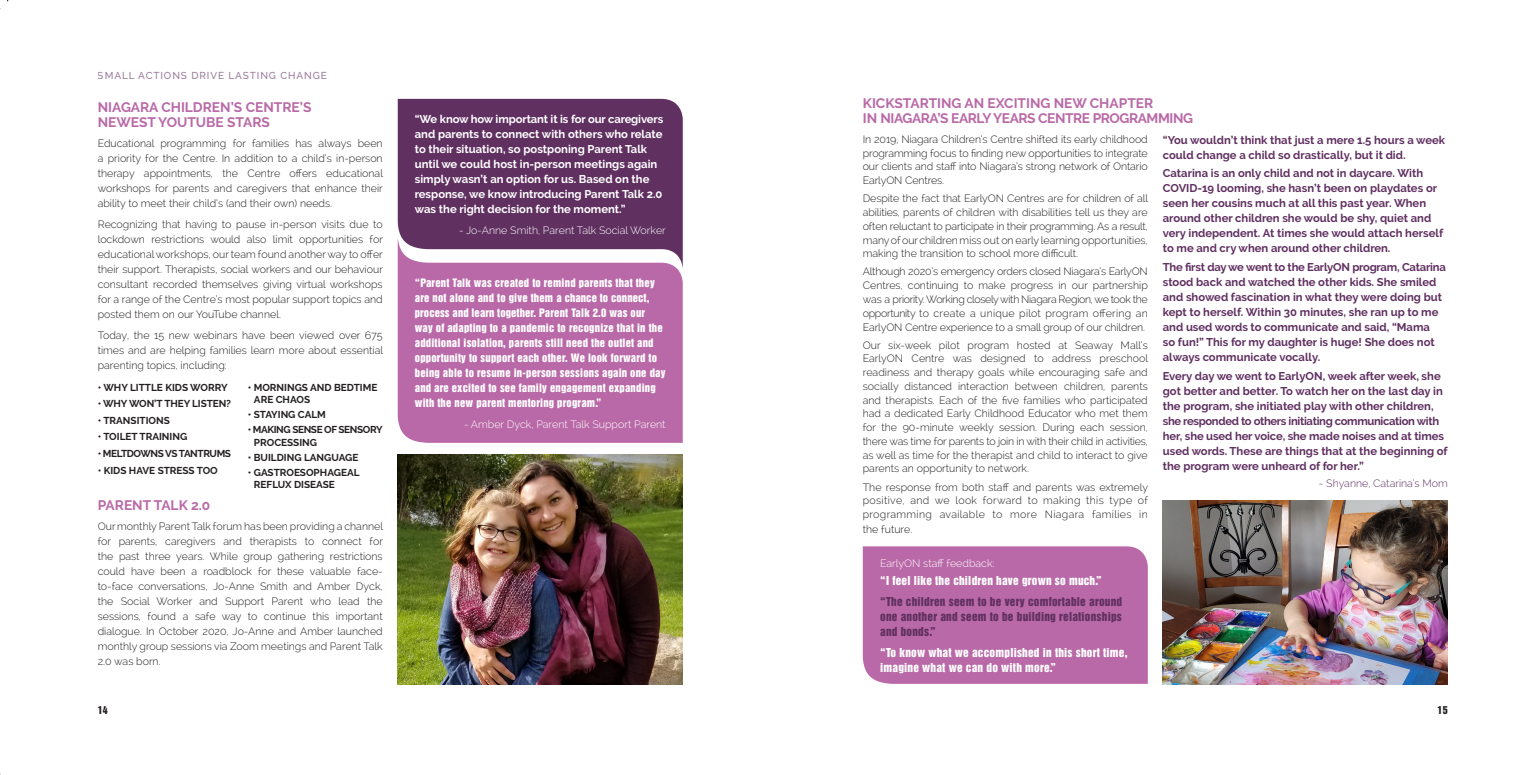
<style>
.page{position:relative;width:1534px;height:775px;background:#fff}
.page>*{position:absolute;margin:0;border:0;box-sizing:border-box;transform-origin:0 0}
.SubHeading{font:700 13.75px/15px "Raleway";letter-spacing:-.03em;color:#b969a7}
.SubHeading-2{font:700 13.75px/15px "Raleway";color:#b969a7}
.SubHeading-3{font:700 11.25px/15px "Raleway";color:#603061}
.SubHeading-4{font:700 11.25px/15px "Raleway";color:#fff}
.t1{font:11.25px/20.6px "Helvetica Inserat LT Std";letter-spacing:.02em;color:#603061}
.t2{font:11.25px/15px "Helvetica Inserat LT Std";letter-spacing:.02em;color:#fff}
.t3{font:300 10.62px/13.8px "Raleway";color:#231f20;text-align:justify}
.t4{font:10.62px/15px "Helvetica Inserat LT Std";letter-spacing:.02em;color:#fff}
.t5{font:300 10.62px "Raleway";color:#fff}
.t6{font:300 10.62px "Raleway";color:#603061}
.SubHeading-5{font:700 10px/12.5px "Raleway";color:#231f20}
.SubHeading-6{font:700 10px/12.5px "Raleway";letter-spacing:-.04em;color:#231f20}
.t7{font:500 10px "Raleway";letter-spacing:.09em;color:#603061}
.t8{font:10px "Helvetica Inserat LT Std";color:#231f20}
.s1{color:#fff}
</style>
<div class="page">
<div style="left:398px;top:99px;width:285px;height:138px;background:#603061"></div>
<svg style="left:398px;top:237px;width:285px;height:206px;background:#b870a8"></svg>
<img style="left:398px;top:455px;width:285px;height:229px">
<img style="left:1163px;top:500px;width:285px;height:184px">
<div style="left:863px;top:546px;width:285px;height:137px;background:#b969a7"></div>
<p class="t7" style="left:98px;top:69px;width:231px">SMALL ACTIONS DRIVE LASTING CHANGE</p>
<p class="SubHeading-2" style="left:98px;top:99px;width:215px">NIAGARA CHILDREN’S CENTRE’S<br>NEWEST YOUTUBE STARS</p>
<p class="t3" style="left:98px;top:136px;width:287px;line-height:15px">Educational programming for families has always been a priority for the Centre. In addition to a child’s in-person therapy appointments, the Centre offers educational workshops for parents and caregivers that enhance their ability to meet their child’s (and their own) needs.</p>
<p class="t3" style="left:98px;top:217px;width:287px;line-height:15px">Recognizing that having to pause in-person visits due to lockdown restrictions would also limit opportunities for educational workshops, our team found another way to offer their support. Therapists, social workers and our behaviour consultant recorded themselves giving virtual workshops for a range of the Centre’s most popular support topics and posted them on our YouTube channel.</p>
<p class="t3" style="left:98px;top:327px;width:287px;line-height:15px">Today, the 15 new webinars have been viewed over 675 times and are helping families learn more about essential parenting topics, including:</p>
<p class="SubHeading-5" style="left:98px;top:381px;width:132px">• WHY LITTLE KIDS WORRY</p>
<p class="SubHeading-5" style="left:98px;top:397px;width:135px">• WHY WON’T THEY LISTEN?</p>
<p class="SubHeading-5" style="left:98px;top:414px;width:74px">• TRANSITIONS</p>
<p class="SubHeading-5" style="left:98px;top:430px;width:91px">• TOILET TRAINING</p>
<p class="SubHeading-6" style="left:98px;top:447px;width:135px">• MELTDOWNS VS TANTRUMS</p>
<p class="SubHeading-5" style="left:98px;top:464px;width:122px">• KIDS HAVE STRESS TOO</p>
<p class="SubHeading-5" style="left:254px;top:381px;width:125px;text-indent:-6px">• MORNINGS AND BEDTIME<br>ARE CHAOS</p>
<p class="SubHeading-5" style="left:248px;top:408px;width:80px">• STAYING CALM</p>
<p class="SubHeading-6" style="left:254px;top:423px;width:130px;text-indent:-6px">• MAKING SENSE OF SENSORY<br>PROCESSING</p>
<p class="SubHeading-5" style="left:248px;top:451px;width:112px">• BUILDING LANGUAGE</p>
<p class="SubHeading-5" style="left:254px;top:466px;width:107px;text-indent:-6px">• GASTROESOPHAGEAL<br>REFLUX DISEASE</p>
<p class="SubHeading-2" style="left:98px;top:497px;width:114px">PARENT TALK 2.0</p>
<p class="t3" style="left:98px;top:519px;width:287px;line-height:15px">Our monthly Parent Talk forum has been providing a channel for parents, caregivers and therapists to connect for the past three years. While group gathering restrictions could have been a roadblock for these valuable face&shy;to-face conversations, Jo-Anne Smith and Amber Dyck, the Social Worker and Support Parent who lead the sessions, found a safe way to continue this important dialogue. In October 2020, Jo-Anne and Amber launched monthly group sessions via Zoom meetings and Parent Talk 2.0 was born.</p>
<p class="SubHeading-4" style="left:415px;top:112px;width:250px">“We know how important it is for our caregivers and parents to connect with others who relate to their situation, so postponing Parent Talk until we could host in-person meetings again simply wasn’t an option for us. Based on the response, we know introducing Parent Talk 2.0 was the right decision for the moment.”</p>
<p class="t5" style="left:459px;top:224px;width:208px">- Jo-Anne Smith, Parent Talk Social Worker</p>
<p class="t4" style="left:415px;top:275px;width:252px">“Parent Talk was created to remind parents that they are not alone and to give them a chance to connect, process and learn together. Parent Talk 2.0 was our way of adapting to a pandemic to recognize that in the additional isolation, parents still need the outlet and opportunity to support each other. We look forward to being able to resume in-person sessions again one day and are excited to see family engagement expanding with the new parent mentoring program.”</p>
<p class="t5" style="left:464px;top:417px;width:203px">- Amber Dyck, Parent Talk Support Parent</p>
<p class="SubHeading" style="left:863px;top:96px;width:332px">KICKSTARTING AN EXCITING NEW CHAPTER<br>IN NIAGARA’S EARLY YEARS CENTRE PROGRAMMING</p>
<p class="t3" style="left:863px;top:132px;width:287px">In 2019, Niagara Children’s Centre shifted its early childhood programming focus to finding new opportunities to integrate our clients and staff into Niagara’s strong network of Ontario EarlyON Centres.</p>
<p class="t3" style="left:863px;top:192px;width:287px">Despite the fact that EarlyON Centres are for children of all abilities, parents of children with disabilities tell us they are often reluctant to participate in their programming. As a result, many of our children miss out on early learning opportunities, making the transition to school more difficult.</p>
<p class="t3" style="left:863px;top:265px;width:287px">Although 2020’s emergency orders closed Niagara’s EarlyON Centres, continuing to make progress in our partnership was a priority. Working closely with Niagara Region, we took the opportunity to create a unique pilot program offering an EarlyON Centre experience to a small group of our children.</p>
<p class="t3" style="left:863px;top:338px;width:287px">Our six-week pilot program hosted at Seaway Mall’s EarlyON Centre was designed to address preschool readiness and therapy goals while encouraging safe and socially distanced interaction between children, parents and therapists. Each of the five families who participated had a dedicated Early Childhood Educator who met them for the 90-minute weekly session. During each session, there was time for parents to join in with their child in activities, as well as time for the therapist and child to interact to give parents an opportunity to network.</p>
<p class="t3" style="left:863px;top:480px;width:287px">The response from both staff and parents was extremely positive, and we look forward to making this type of programming available to more Niagara families in</p>
<p class="t3" style="left:863px;top:522px;width:51px">the future.</p>
<p class="t5" style="left:880px;top:557px;width:116px">EarlyON staff feedback:</p>
<p class="t1" style="left:880px;top:571px;width:244px"><span class="s1">“I feel like the children have grown so much.” </span>“The children seem to be very comfortable around</p>
<p class="t1" style="left:880px;top:609px;width:243px;line-height:15px">one another and seem to be building relationships and bonds.”</p>
<p class="t2" style="left:880px;top:645px;width:249px">“To know what we accomplished in this short time, imagine what we can do with more.”</p>
<p class="SubHeading-3" style="left:1163px;top:132px;width:284px">“You wouldn’t think that just a mere 1.5 hours a week could change a child so drastically, but it did.</p>
<p class="SubHeading-3" style="left:1163px;top:166px;width:282px">Catarina is an only child and not in daycare. With COVID-19 looming, she hasn’t been on playdates or seen her cousins much at all this past year. When around other children she would be shy, quiet and very independent. At times she would attach herself to me and cry when around other children.</p>
<p class="SubHeading-3" style="left:1163px;top:260px;width:284px">The first day we went to the EarlyON program, Catarina stood back and watched the other kids. She smiled and showed fascination in what they were doing but kept to herself. Within 30 minutes, she ran up to me and used words to communicate and said, “Mama<br>so fun!” This for my daughter is huge! She does not always communicate vocally.</p>
<p class="SubHeading-3" style="left:1163px;top:368px;width:286px">Every day we went to EarlyON, week after week, she got better and better. To watch her on the last day in the program, she initiated play with other children, she responded to others initiating communication with her, she used her voice, she made noises and at times used words. These are things that at the beginning of the program were unheard of for her.”</p>
<p class="t6" style="left:1319px;top:477px;width:130px">- Shyanne, Catarina’s Mom</p>
<p class="t8" style="left:98px;top:704px;width:12px">14</p>
<p class="t8" style="left:1438px;top:704px;width:12px">15</p>
</div>
